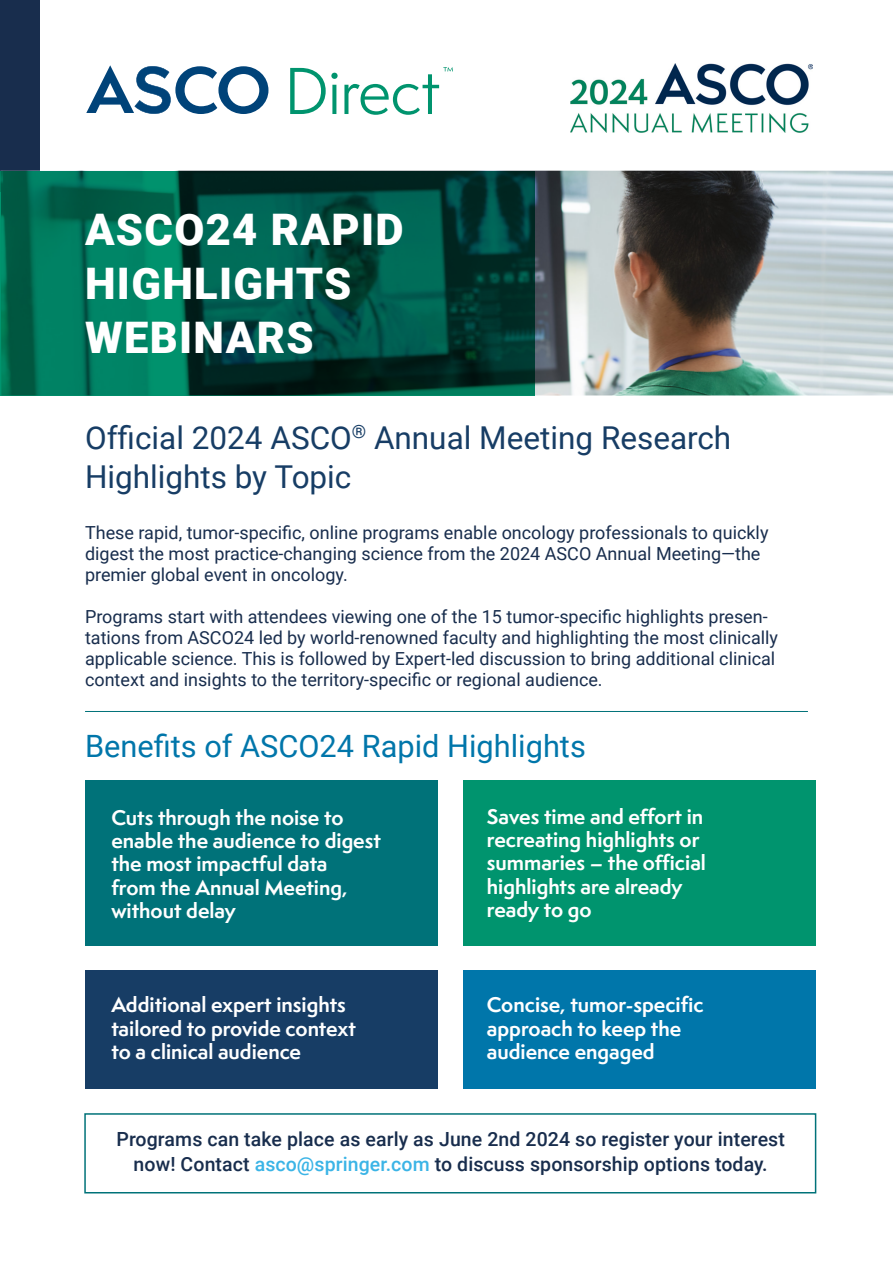
<style>
.page{position:relative;width:893px;height:1263px;background:#fff}
.page>*{position:absolute;margin:0;border:0;box-sizing:border-box;transform-origin:0 0}
.t1{font:900 43.5px/54px "Roboto";letter-spacing:.03em;color:#fff}
.t2{font:31.5px/39px "Roboto";color:#173d65}
.t3{font:30.75px "Roboto";color:#0076aa}
.t4{font:700 19.5px/23.4px "Semplicita Pro";color:#fff}
.t5{font:500 19.5px/25.5px "Roboto";letter-spacing:.005em;color:#182d4d;text-align:center}
.t6{font:18px/21px "Roboto";color:#182d4d}
.s1{color:#3bb4e6}
</style>
<div class="page">
<div style="left:0;top:0;width:40px;height:171px;background:#182d4d"></div>
<hr style="left:85px;top:711px;width:723px;height:1px;background:#007279">
<svg style="left:290px;top:68px;width:48px;height:46px"></svg>
<svg style="left:344px;top:67px;width:109px;height:48px"></svg>
<svg style="left:86px;top:65px;width:182px;height:49px"></svg>
<img style="left:535px;top:171px;width:358px;height:224px">
<svg style="left:0;top:171px;width:535px;height:224px;background:#005645"></svg>
<div style="left:85px;top:780px;width:353px;height:166px;background:#007279"></div>
<div style="left:84px;top:1113px;width:732px;height:80px;border:2px solid #007279"></div>
<div style="left:85px;top:970px;width:353px;height:119px;background:#173d65"></div>
<div style="left:463px;top:780px;width:353px;height:166px;background:#00946e"></div>
<div style="left:463px;top:970px;width:353px;height:119px;background:#0076aa"></div>
<img style="left:570px;top:64px;width:242px;height:68px">
<h1 class="t1" style="left:85px;top:201px;width:320px">ASCO24 RAPID<br>HIGHLIGHTS<br>WEBINARS</h1>
<h2 class="t2" style="left:85px;top:417px;width:648px">Official 2024 ASCO<sup>®</sup> Annual Meeting Research<br>Highlights by Topic</h2>
<p class="t6" style="left:85px;top:521px;width:685px">These rapid, tumor-specific, online programs enable oncology professionals to quickly digest the most practice-changing science from the 2024 ASCO Annual Meeting—the premier global event in oncology.</p>
<p class="t6" style="left:85px;top:605px;width:695px">Programs start with attendees viewing one of the 15 tumor-specific highlights presen&shy;tations from ASCO24 led by world-renowned faculty and highlighting the most clinically applicable science. This is followed by Expert-led discussion to bring additional clinical context and insights to the territory-specific or regional audience.</p>
<h3 class="t3" style="left:85px;top:724px;width:502px">Benefits of ASCO24 Rapid Highlights</h3>
<p class="t4" style="left:111px;top:805px;width:271px">Cuts through the noise to enable the audience to digest the most impactful data<br>from the Annual Meeting, without delay</p>
<p class="t4" style="left:111px;top:993px;width:246px">Additional expert insights tailored to provide context to a clinical audience</p>
<p class="t4" style="left:487px;top:804px;width:220px">Saves time and effort in recreating highlights or summaries – the official highlights are already ready to go</p>
<p class="t4" style="left:487px;top:993px;width:218px">Concise, tumor-specific approach to keep the audience engaged</p>
<p class="t5" style="left:116px;top:1125px;width:670px">Programs can take place as early as June 2nd 2024 so register your interest now! Contact <span class="s1">asco@springer.com</span> to discuss sponsorship options today.</p>
</div>
